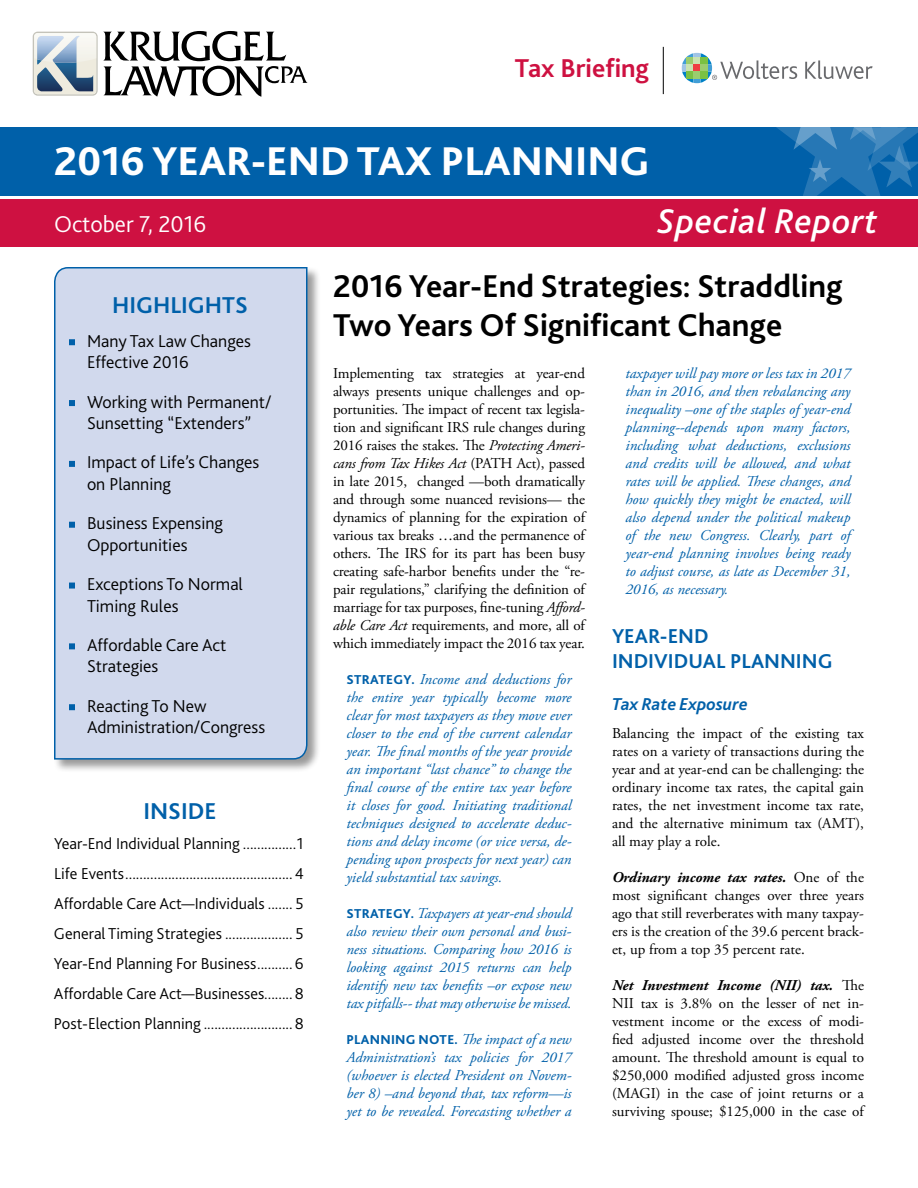
<style>
.page{position:relative;width:918px;height:1188px;background:#fff}
.page>*{position:absolute;margin:0;border:0;box-sizing:border-box;transform-origin:0 0}
.t1{font:800 42px "Bliss 2";color:#fff}
.t2{font:italic 500 36px "Bliss 2";letter-spacing:.02em;color:#fff}
.t3{font:700 33px/39.6px "Bliss 2";color:#000}
.t4{font:700 27px "Bliss 2";color:#ce1141}
.t5{font:700 24px "Bliss 2";color:#0060a9}
.t6{font:300 24px "Bliss 2";color:#fff}
.t7{font:700 21px/25.2px "Bliss 2";color:#0060a9}
.t8{font:300 18px/21.6px "Bliss 2";color:#000}
.t9{font:italic 700 18px "Bliss 2";color:#0060a9}
.t10{font:300 16.5px/30px "Bliss 2";color:#000;text-align:justify}
.t11{font:15px/18px "Adobe Garamond Pro";color:#000;text-align:justify}
.t12{font:italic 15px/18px "Adobe Garamond Pro";color:#0060a9;text-align:justify}
.s1{font-style:italic}
.s2{font-family:"Bliss 2";font-weight:800;font-style:normal;font-size:13.5px}
.s3{font-weight:700;font-style:italic}
</style>
<div class="page">
<div style="left:0;top:127px;width:918px;height:69px;background:#0060a9"></div>
<div style="left:0;top:199px;width:918px;height:47px;background:#ce1141"></div>
<svg style="left:682px;top:52px;width:236px;height:144px"></svg>
<hr style="left:663px;top:47px;width:1px;height:47px;background:#000">
<div style="left:53px;top:266px;width:268px;height:507px;background:#000;opacity:.4"></div>
<div style="left:53px;top:266px;width:255px;height:494px;background:#d1d9ed"></div>
<svg style="left:33px;top:31px;width:275px;height:66px"></svg>
<h3 class="t4" style="left:515px;top:51px;width:136px">Tax Briefing</h3>
<h1 class="t1" style="left:54px;top:135px;width:597px">2016 YEAR-END TAX PLANNING</h1>
<h3 class="t6" style="left:54px;top:209px;width:154px">October 7, 2016</h3>
<h2 class="t2" style="left:657px;top:198px;width:222px">Special Report</h2>
<h3 class="t5" style="left:112px;top:290px;width:137px">HIGHLIGHTS</h3>
<p class="t8" style="left:87px;top:330px;width:166px">Many Tax Law Changes<br>Effective 2016</p>
<p class="t8" style="left:87px;top:390px;width:186px">Working with Permanent/<br>Sunsetting “Extenders”</p>
<p class="t8" style="left:87px;top:451px;width:174px">Impact of Life’s Changes on Planning</p>
<p class="t8" style="left:87px;top:512px;width:138px">Business Expensing<br>Opportunities</p>
<p class="t8" style="left:87px;top:573px;width:158px">Exceptions To Normal<br>Timing Rules</p>
<p class="t8" style="left:87px;top:634px;width:141px">Affordable Care Act<br>Strategies</p>
<p class="t8" style="left:87px;top:694px;width:180px">Reacting To New<br>Administration/Congress</p>
<h3 class="t5" style="left:143px;top:796px;width:75px">INSIDE</h3>
<p class="t10" style="left:54px;top:828px;width:251px">Year-End Individual Planning ...............1<br>Life Events...............................................4<br>Affordable Care Act—Individuals ....... 5<br>General Timing Strategies ................... 5<br>Year-End Planning For Business..........6<br>Affordable Care Act—Businesses........8<br>Post-Election Planning .........................8</p>
<h3 class="t3" style="left:333px;top:265px;width:511px">2016 Year-End Strategies: Straddling<br>Two Years Of Significant Change</h3>
<p class="t11" style="left:333px;top:365px;width:254px">Implementing tax strategies at year-end always presents unique challenges and op&shy;portunities. The impact of recent tax legisla&shy;tion and significant IRS rule changes during 2016 raises the stakes. The <span class="s1">Protecting Ameri&shy;cans from Tax Hikes Act</span> (PATH Act), passed in late 2015, changed —both dramatically and through some nuanced revisions— the dynamics of planning for the expiration of various tax breaks …and the permanence of others. The IRS for its part has been busy creating safe-harbor benefits under the “re&shy;pair regulations,” clarifying the definition of marriage for tax purposes, fine-tuning <span class="s1">Afford&shy;able Care Act</span> requirements, and more, all of which immediately impact the 2016 tax year.</p>
<p class="t12" style="left:346px;top:671px;width:227px"><span class="s2">STRATEGY.</span> Income and deductions for the entire year typically become more clear for most taxpayers as they move ever closer to the end of the current calendar year. The final months of the year provide an important “last chance” to change the final course of the entire tax year before it closes for good. Initiating traditional techniques designed to accelerate deduc&shy;tions and delay income (or vice versa, de&shy;pending upon prospects for next year) can yield substantial tax savings.</p>
<p class="t12" style="left:346px;top:905px;width:227px"><span class="s2">STRATEGY.</span> Taxpayers at year-end should also review their own personal and busi&shy;ness situations. Comparing how 2016 is looking against 2015 returns can help identify new tax benefits –or expose new tax pitfalls-- that may otherwise be missed.</p>
<p class="t12" style="left:346px;top:1031px;width:227px"><span class="s2">PLANNING NOTE.</span> The impact of a new Administration’s tax policies for 2017 (whoever is elected President on Novem&shy;ber 8) –and beyond that, tax reform—is yet to be revealed. Forecasting whether a</p>
<p class="t12" style="left:625px;top:365px;width:227px">taxpayer will pay more or less tax in 2017 than in 2016, and then rebalancing any inequality –one of the staples of year-end planning--depends upon many factors, including what deductions, exclusions and credits will be allowed, and what rates will be applied. These changes, and how quickly they might be enacted, will also depend under the political makeup of the new Congress. Clearly, part of year-end planning involves being ready to adjust course, as late as December 31, 2016, as necessary.</p>
<h3 class="t7" style="left:612px;top:623px;width:222px">YEAR-END<br>INDIVIDUAL PLANNING</h3>
<p class="t9" style="left:612px;top:693px;width:137px">Tax Rate Exposure</p>
<p class="t11" style="left:612px;top:725px;width:254px">Balancing the impact of the existing tax rates on a variety of transactions during the year and at year-end can be challenging: the ordinary income tax rates, the capital gain rates, the net investment income tax rate, and the alternative minimum tax (AMT), all may play a role.</p>
<p class="t11" style="left:612px;top:869px;width:254px"><span class="s3">Ordinary income tax rates.</span> One of the most significant changes over three years ago that still reverberates with many taxpay&shy;ers is the creation of the 39.6 percent brack&shy;et, up from a top 35 percent rate.</p>
<p class="t11" style="left:612px;top:977px;width:254px"><span class="s3">Net Investment Income (NII) tax.</span> The NII tax is 3.8% on the lesser of net in&shy;vestment income or the excess of modi&shy;fied adjusted income over the threshold amount. The threshold amount is equal to $250,000 modified adjusted gross income (MAGI) in the case of joint returns or a surviving spouse; $125,000 in the case of</p>
</div>
